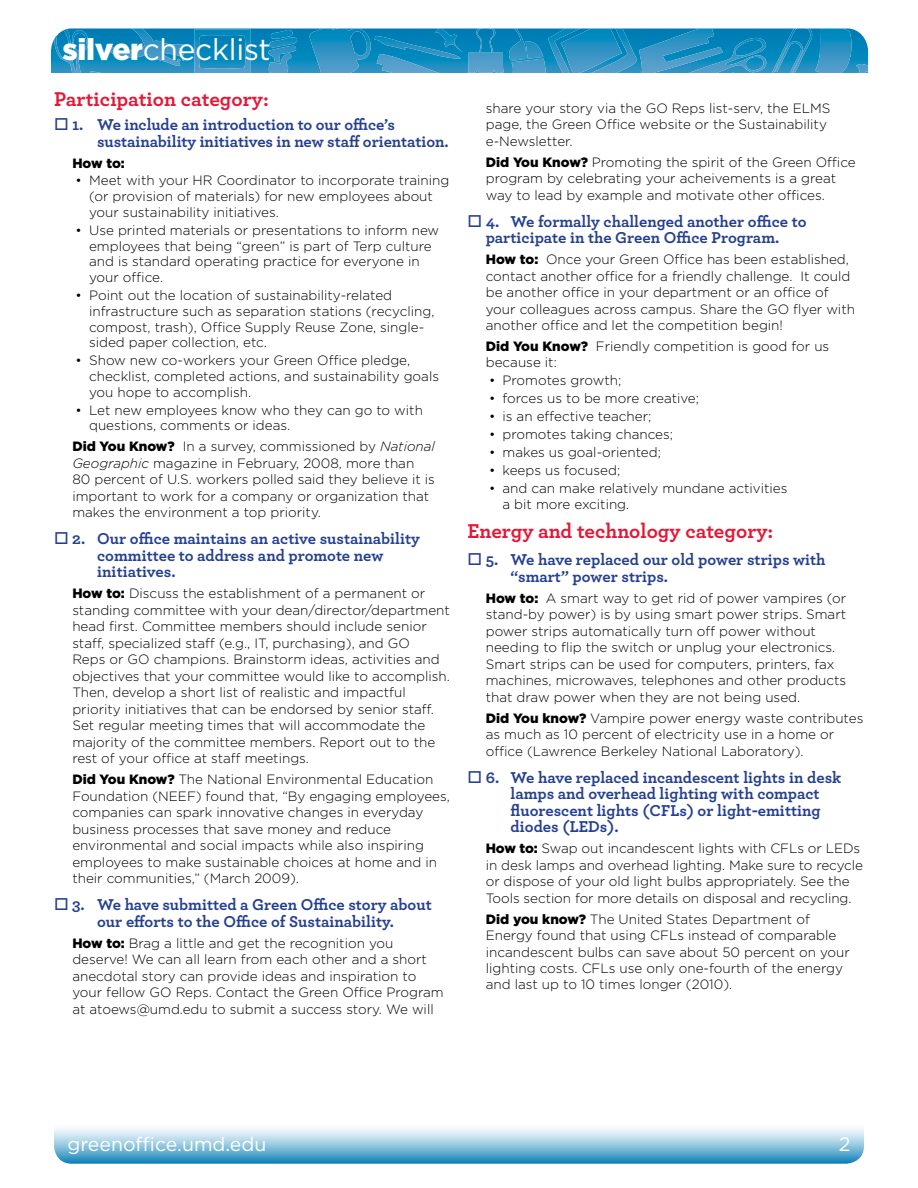
<style>
.page{position:relative;width:918px;height:1188px;background:#fff}
.page>*{position:absolute;margin:0;border:0;box-sizing:border-box;transform-origin:0 0}
.t1{font:30px "Gotham";letter-spacing:-.01em;color:#fff}
.t2{font:700 21px "Archer";color:#e31837}
.t3{font:19.5px "Gotham";color:#fff}
.t4{font:700 16.5px/16.5px "Archer";color:#25408f}
.t5{font:300 13.5px/16.5px "Gotham";color:#000}
.t6{font:900 13.5px "Gotham";color:#000}
.s1{font-weight:900}
.s2{font-style:italic}
</style>
<div class="page">
<svg style="left:265px;top:30px;width:33px;height:43px"></svg>
<svg style="left:194px;top:29px;width:56px;height:44px;background:#168dbf"></svg>
<svg style="left:54px;top:28px;width:132px;height:45px;background:#1e8ec0"></svg>
<svg style="left:309px;top:28px;width:560px;height:45px;background:#2490c1"></svg>
<svg style="left:54px;top:1128px;width:810px;height:36px;background:#8cc2dc"></svg>
<h1 class="t1" style="left:62px;top:30px;width:210px"><span class="s1">silver</span>checklist</h1>
<h2 class="t2" style="left:54px;top:82px;width:216px">Participation category:</h2>
<p class="t4" style="left:97px;top:115px;width:353px;text-indent:-43px">□ 1. We include an introduction to our office’s sustainability initiatives in new staff orientation.</p>
<p class="t6" style="left:72px;top:153px;width:54px">How to:</p>
<p class="t5" style="left:89px;top:172px;width:362px;line-height:15.8px;text-indent:-14px">• Meet with your HR Coordinator to incorporate training (or provision of materials) for new employees about your sustainability initiatives.</p>
<p class="t5" style="left:89px;top:222px;width:352px;line-height:15.8px;text-indent:-14px">• Use printed materials or presentations to inform new employees that being “green” is part of Terp culture and is standard operating practice for everyone in your office.</p>
<p class="t5" style="left:89px;top:287px;width:347px;line-height:15.8px;text-indent:-14px">• Point out the location of sustainability-related infrastructure such as separation stations (recycling, compost, trash), Office Supply Reuse Zone, single&shy;sided paper collection, etc.</p>
<p class="t5" style="left:89px;top:352px;width:352px;line-height:15.8px;text-indent:-14px">• Show new co-workers your Green Office pledge, checklist, completed actions, and sustainability goals you hope to accomplish.</p>
<p class="t5" style="left:89px;top:402px;width:335px;line-height:15.8px;text-indent:-14px">• Let new employees know who they can go to with questions, comments or ideas.</p>
<p class="t5" style="left:72px;top:438px;width:364px"><span class="s1">Did You Know?</span> In a survey, commissioned by <span class="s2">National Geographic</span> magazine in February, 2008, more than 80 percent of U.S. workers polled said they believe it is important to work for a company or organization that makes the environment a top priority.</p>
<p class="t4" style="left:97px;top:530px;width:324px;text-indent:-43px">□ 2. Our office maintains an active sustainability committee to address and promote new initiatives.</p>
<p class="t5" style="left:72px;top:585px;width:379px"><span class="s1">How to:</span> Discuss the establishment of a permanent or standing committee with your dean/director/department head first. Committee members should include senior staff, specialized staff (e.g., IT, purchasing), and GO<br>Reps or GO champions. Brainstorm ideas, activities and objectives that your committee would like to accomplish.<br>Then, develop a short list of realistic and impactful priority initiatives that can be endorsed by senior staff.<br>Set regular meeting times that will accommodate the majority of the committee members. Report out to the rest of your office at staff meetings.</p>
<p class="t5" style="left:72px;top:771px;width:379px"><span class="s1">Did You Know?</span> The National Environmental Education Foundation (NEEF) found that, “By engaging employees, companies can spark innovative changes in everyday business processes that save money and reduce environmental and social impacts while also inspiring employees to make sustainable choices at home and in their communities,” (March 2009).</p>
<p class="t4" style="left:54px;top:896px;width:379px;text-align:center">□ 3. We have submitted a Green Office story about our efforts to the Office of Sustainability.</p>
<p class="t5" style="left:72px;top:934px;width:373px"><span class="s1">How to:</span> Brag a little and get the recognition you deserve! We can all learn from each other and a short anecdotal story can provide ideas and inspiration to your fellow GO Reps. Contact the Green Office Program at atoews@umd.edu to submit a success story. We will</p>
<p class="t5" style="left:486px;top:99px;width:346px">share your story via the GO Reps list-serv, the ELMS page, the Green Office website or the Sustainability e-Newsletter.</p>
<p class="t5" style="left:486px;top:153px;width:372px"><span class="s1">Did You Know?</span> Promoting the spirit of the Green Office program by celebrating your acheivements is a great way to lead by example and motivate other offices.</p>
<p class="t4" style="left:467px;top:212px;width:341px;text-align:center">□ 4. We formally challenged another office to participate in the Green Office Program.</p>
<p class="t5" style="left:486px;top:251px;width:371px"><span class="s1">How to:</span> Once your Green Office has been established, contact another office for a friendly challenge. It could be another office in your department or an office of your colleagues across campus. Share the GO flyer with another office and let the competition begin!</p>
<p class="t5" style="left:486px;top:338px;width:345px"><span class="s1">Did You Know?</span> Friendly competition is good for us because it:</p>
<p class="t5" style="left:489px;top:372px;width:134px">• Promotes growth;</p>
<p class="t5" style="left:489px;top:390px;width:212px">• forces us to be more creative;</p>
<p class="t5" style="left:489px;top:408px;width:164px">• is an effective teacher;</p>
<p class="t5" style="left:489px;top:426px;width:186px">• promotes taking chances;</p>
<p class="t5" style="left:489px;top:444px;width:173px">• makes us goal-oriented;</p>
<p class="t5" style="left:489px;top:462px;width:133px">• keeps us focused;</p>
<p class="t5" style="left:503px;top:480px;width:286px;line-height:15.8px;text-indent:-14px">• and can make relatively mundane activities a bit more exciting.</p>
<h2 class="t2" style="left:467px;top:515px;width:308px">Energy and technology category:</h2>
<p class="t4" style="left:511px;top:551px;width:317px;text-indent:-43px">□ 5. We have replaced our old power strips with “smart” power strips.</p>
<p class="t5" style="left:486px;top:589px;width:362px"><span class="s1">How to:</span> A smart way to get rid of power vampires (or stand-by power) is by using smart power strips. Smart power strips automatically turn off power without needing to flip the switch or unplug your electronics.<br>Smart strips can be used for computers, printers, fax machines, microwaves, telephones and other products that draw power when they are not being used.</p>
<p class="t5" style="left:486px;top:709px;width:379px"><span class="s1">Did You know?</span> Vampire power energy waste contributes as much as 10 percent of electricity use in a home or office (Lawrence Berkeley National Laboratory).</p>
<p class="t4" style="left:511px;top:768px;width:332px;text-indent:-43px">□ 6. We have replaced incandescent lights in desk lamps and overhead lighting with compact fluorescent lights (CFLs) or light-emitting diodes (LEDs).</p>
<p class="t5" style="left:486px;top:840px;width:379px"><span class="s1">How to:</span> Swap out incandescent lights with CFLs or LEDs in desk lamps and overhead lighting. Make sure to recycle or dispose of your old light bulbs appropriately. See the Tools section for more details on disposal and recycling.</p>
<p class="t5" style="left:486px;top:910px;width:366px"><span class="s1">Did you know?</span> The United States Department of Energy found that using CFLs instead of comparable incandescent bulbs can save about 50 percent on your lighting costs. CFLs use only one-fourth of the energy and last up to 10 times longer (2010).</p>
<h3 class="t3" style="left:68px;top:1131px;width:200px">greenoffice.umd.edu</h3>
<h3 class="t3" style="left:839px;top:1131px;width:13px">2</h3>
</div>
